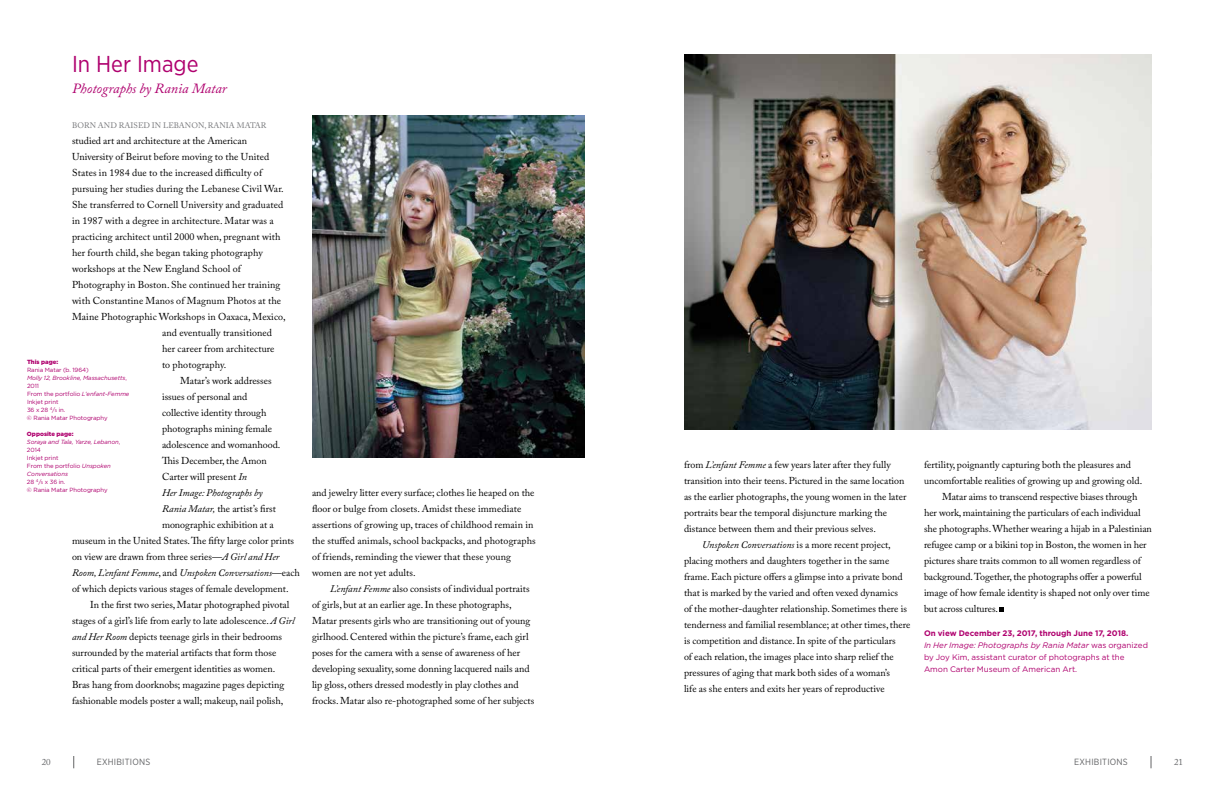
<style>
.page{position:relative;width:1224px;height:792px;background:#fff}
.page>*{position:absolute;margin:0;border:0;box-sizing:border-box;transform-origin:0 0}
.t1{font:23px "Gotham Narrow";color:#af006e}
.t2{font:italic 14px "Adobe Caslon Pro";color:#af006e}
.t3{font:10px/16px "Adobe Caslon Pro";color:#000}
.t4{font:italic 10px "Adobe Caslon Pro";color:#000}
.t5{font:9px "Gotham Narrow";letter-spacing:.025em;color:#636466}
.t6{font:9px "Adobe Caslon Pro";color:#636466}
.t7{font:8px/12px "Gotham";color:#af006e}
.t8{font:8px "Adobe Caslon Pro";letter-spacing:.015em;color:#77787b}
.t9{font:6px/8px "Gotham";letter-spacing:-.01em;color:#af006e}
.t10{font:900 6px "Gotham";color:#af006e}
.s1{font-style:italic}
.s2{font-style:normal}
.s3{font-size:4px}
.s4{font-weight:900}
.s5{font-weight:700}
</style>
<div class="page">
<svg style="left:1151px;top:756px;width:1px;height:12px"></svg>
<svg style="left:74px;top:756px;width:1px;height:12px"></svg>
<img style="left:684px;top:54px;width:468px;height:376px">
<svg style="left:999px;top:608px;width:5px;height:4px"></svg>
<img style="left:312px;top:115px;width:273px;height:343px">
<h1 class="t1" style="left:72px;top:50px;width:128px">In Her Image</h1>
<h2 class="t2" style="left:72px;top:80px;width:156px">Photographs by Rania Matar</h2>
<p class="t8" style="left:72px;top:121px;width:196px">BORN AND RAISED IN LEBANON, RANIA MATAR</p>
<p class="t3" style="left:72px;top:133px;width:177px">studied art and architecture at the American</p>
<p class="t3" style="left:72px;top:149px;width:199px">University of Beirut before moving to the United</p>
<p class="t3" style="left:72px;top:165px;width:192px">States in 1984 due to the increased difficulty of</p>
<p class="t3" style="left:72px;top:181px;width:213px">pursuing her studies during the Lebanese Civil War.</p>
<p class="t3" style="left:72px;top:197px;width:213px">She transferred to Cornell University and graduated</p>
<p class="t3" style="left:72px;top:213px;width:203px">in 1987 with a degree in architecture. Matar was a</p>
<p class="t3" style="left:72px;top:229px;width:210px">practicing architect until 2000 when, pregnant with</p>
<p class="t3" style="left:72px;top:245px;width:192px">her fourth child, she began taking photography</p>
<p class="t3" style="left:72px;top:261px;width:170px">workshops at the New England School of</p>
<p class="t3" style="left:72px;top:277px;width:210px">Photography in Boston. She continued her training</p>
<p class="t3" style="left:72px;top:293px;width:211px">with Constantine Manos of Magnum Photos at the</p>
<p class="t3" style="left:72px;top:309px;width:215px">Maine Photographic Workshops in Oaxaca, Mexico,</p>
<p class="t3" style="left:162px;top:325px;width:112px">and eventually transitioned</p>
<p class="t3" style="left:162px;top:341px;width:114px">her career from architecture</p>
<p class="t3" style="left:162px;top:357px;width:66px">to photography.</p>
<p class="t3" style="left:180px;top:373px;width:93px">Matar’s work addresses</p>
<p class="t3" style="left:162px;top:389px;width:87px">issues of personal and</p>
<p class="t3" style="left:162px;top:405px;width:106px">collective identity through</p>
<p class="t3" style="left:162px;top:421px;width:112px">photographs mining female</p>
<p class="t3" style="left:162px;top:437px;width:120px">adolescence and womanhood.</p>
<p class="t3" style="left:162px;top:453px;width:106px">This December, the Amon</p>
<p class="t3" style="left:162px;top:469px;width:87px">Carter will present <span class="s1">In</span></p>
<p class="t4" style="left:162px;top:487px;width:102px">Her Image: Photographs by</p>
<p class="t3" style="left:162px;top:501px;width:115px"><span class="s1">Rania Matar,</span> the artist’s first</p>
<p class="t3" style="left:162px;top:517px;width:113px">monographic exhibition at a</p>
<p class="t3" style="left:72px;top:533px;width:224px">museum in the United States. The fifty large color prints</p>
<p class="t3" style="left:72px;top:549px;width:209px">on view are drawn from three series—<span class="s1">A Girl and Her</span></p>
<p class="t4" style="left:72px;top:567px;width:229px">Room, L’enfant Femme<span class="s2">, and</span> Unspoken Conversations<span class="s2">—each</span></p>
<p class="t3" style="left:72px;top:581px;width:218px">of which depicts various stages of female development.</p>
<p class="t3" style="left:90px;top:597px;width:201px">In the first two series, Matar photographed pivotal</p>
<p class="t3" style="left:72px;top:613px;width:224px">stages of a girl’s life from early to late adolescence. <span class="s1">A Girl</span></p>
<p class="t3" style="left:72px;top:629px;width:212px"><span class="s1">and Her Room</span> depicts teenage girls in their bedrooms</p>
<p class="t3" style="left:72px;top:645px;width:206px">surrounded by the material artifacts that form those</p>
<p class="t3" style="left:72px;top:661px;width:205px">critical parts of their emergent identities as women.</p>
<p class="t3" style="left:72px;top:677px;width:214px">Bras hang from doorknobs; magazine pages depicting</p>
<p class="t3" style="left:72px;top:693px;width:213px">fashionable models poster a wall; makeup, nail polish,</p>
<p class="t10" style="left:27px;top:358px;width:33px">This page:</p>
<p class="t9" style="left:27px;top:366px;width:104px">Rania Matar (b. 1964)<br><span class="s1">Molly 12, Brookline, Massachusetts</span>,<br>2011<br>From the portfolio <span class="s1">L’enfant-Femme<br></span>Inkjet print<br>36 x 28 <sup>4</sup>/<span class="s3">5</span> in.<br>© Rania Matar Photography</p>
<p class="t9" style="left:27px;top:430px;width:95px"><span class="s4">Opposite page:<br></span><span class="s1">Soraya and Tala, Yarze, Lebanon</span>,<br>2014<br>Inkjet print<br>From the portfolio <span class="s1">Unspoken<br>Conversations<br></span>28 <sup>4</sup>/<span class="s3">5</span> x 36 in.<br>© Rania Matar Photography</p>
<p class="t3" style="left:312px;top:485px;width:225px">and jewelry litter every surface; clothes lie heaped on the floor or bulge from closets. Amidst these immediate assertions of growing up, traces of childhood remain in the stuffed animals, school backpacks, and photographs of friends, reminding the viewer that these young women are not yet adults.</p>
<p class="t3" style="left:312px;top:581px;width:224px;text-indent:18px"><span class="s1">L’enfant Femme</span> also consists of individual portraits of girls, but at an earlier age. In these photographs, Matar presents girls who are transitioning out of young girlhood. Centered within the picture’s frame, each girl poses for the camera with a sense of awareness of her developing sexuality, some donning lacquered nails and lip gloss, others dressed modestly in play clothes and frocks. Matar also re-photographed some of her subjects</p>
<p class="t3" style="left:684px;top:457px;width:208px">from <span class="s1">L’enfant Femme</span> a few years later after they fully</p>
<p class="t3" style="left:684px;top:473px;width:222px">transition into their teens. Pictured in the same location</p>
<p class="t3" style="left:684px;top:489px;width:224px">as the earlier photographs, the young women in the later</p>
<p class="t3" style="left:684px;top:505px;width:205px">portraits bear the temporal disjuncture marking the</p>
<p class="t3" style="left:684px;top:521px;width:193px">distance between them and their previous selves.</p>
<p class="t4" style="left:702px;top:539px;width:190px">Unspoken Conversations <span class="s2">is a more recent project,</span></p>
<p class="t3" style="left:684px;top:553px;width:207px">placing mothers and daughters together in the same</p>
<p class="t3" style="left:684px;top:569px;width:220px">frame. Each picture offers a glimpse into a private bond</p>
<p class="t3" style="left:684px;top:585px;width:216px">that is marked by the varied and often vexed dynamics</p>
<p class="t3" style="left:684px;top:601px;width:224px">of the mother-daughter relationship. Sometimes there is</p>
<p class="t3" style="left:684px;top:617px;width:228px">tenderness and familial resemblance; at other times, there</p>
<p class="t3" style="left:684px;top:633px;width:213px">is competition and distance. In spite of the particulars</p>
<p class="t3" style="left:684px;top:649px;width:211px">of each relation, the images place into sharp relief the</p>
<p class="t3" style="left:684px;top:665px;width:208px">pressures of aging that mark both sides of a woman’s</p>
<p class="t3" style="left:684px;top:681px;width:202px">life as she enters and exits her years of reproductive</p>
<p class="t3" style="left:924px;top:457px;width:208px">fertility, poignantly capturing both the pleasures and</p>
<p class="t3" style="left:924px;top:473px;width:220px">uncomfortable realities of growing up and growing old.</p>
<p class="t3" style="left:942px;top:489px;width:197px">Matar aims to transcend respective biases through</p>
<p class="t3" style="left:924px;top:505px;width:218px">her work, maintaining the particulars of each individual</p>
<p class="t3" style="left:924px;top:521px;width:229px">she photographs. Whether wearing a hijab in a Palestinian</p>
<p class="t3" style="left:924px;top:537px;width:224px">refugee camp or a bikini top in Boston, the women in her</p>
<p class="t3" style="left:924px;top:553px;width:218px">pictures share traits common to all women regardless of</p>
<p class="t3" style="left:924px;top:569px;width:219px">background. Together, the photographs offer a powerful</p>
<p class="t3" style="left:924px;top:585px;width:227px">image of how female identity is shaped not only over time</p>
<p class="t3" style="left:924px;top:601px;width:76px">but across cultures.</p>
<p class="t7" style="left:924px;top:627px;width:226px"><span class="s5">On view December 23, 2017, through June 17, 2018.<br></span><span class="s1">In Her Image: Photographs by Rania Matar</span> was organized by Joy Kim, assistant curator of photographs at the Amon Carter Museum of American Art.</p>
<p class="t5" style="left:1074px;top:757px;width:55px">EXHIBITIONS</p>
<p class="t5" style="left:97px;top:757px;width:55px">EXHIBITIONS</p>
<p class="t6" style="left:42px;top:757px;width:10px">20</p>
<p class="t6" style="left:1174px;top:757px;width:10px">21</p>
</div>
